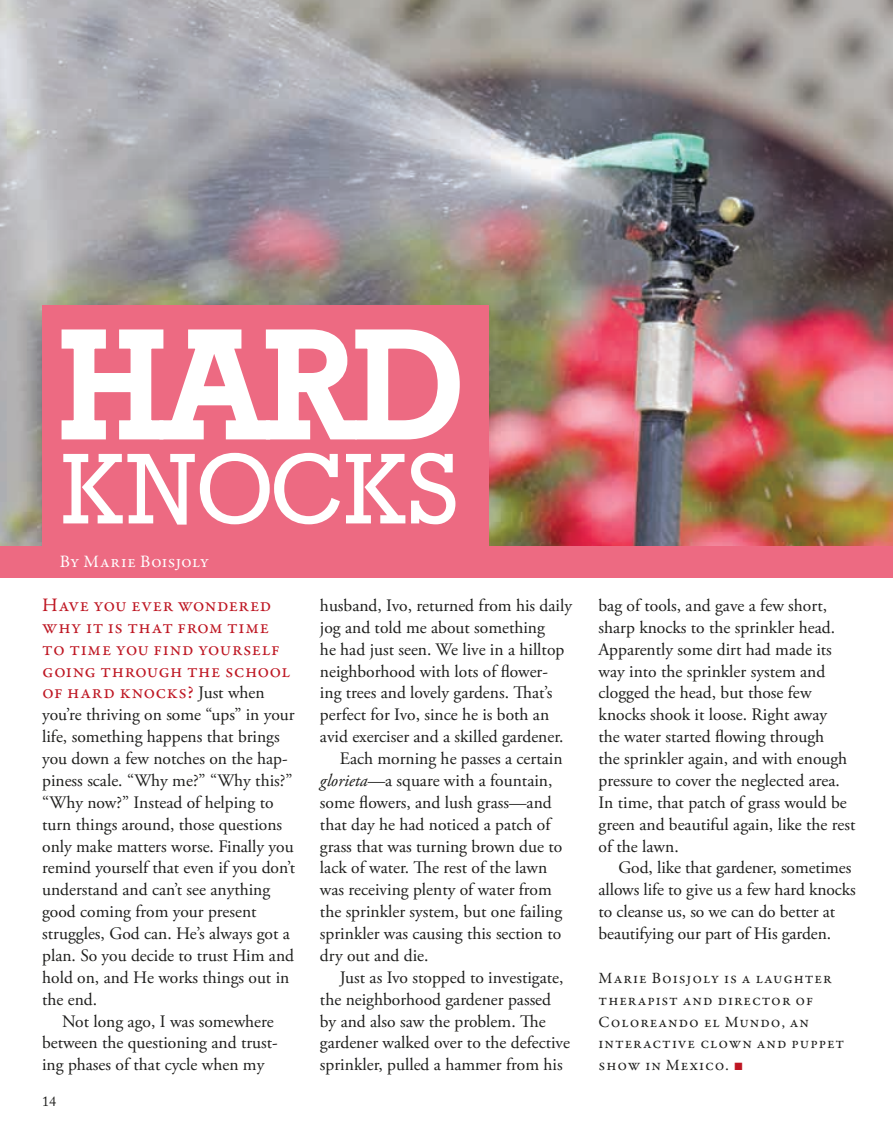
<style>
.page{position:relative;width:893px;height:1141px;background:#fff}
.page>*{position:absolute;margin:0;border:0;box-sizing:border-box;transform-origin:0 0}
.t1{font:134.75px "Pro UN";color:#fff}
.t2{font:91px "Pro UN";color:#fff}
.t3{font:19.25px/21.9px "Garamond Premr Pro";letter-spacing:.02em;color:#be1622}
.t4{font:17.5px/21.9px "Adobe Garamond Pro";color:#1d1d1b}
.t5{font:17.5px "Garamond Premr Pro";letter-spacing:.025em;color:#fff}
.t6{font:15.75px/21.9px "Garamond Premr Pro";letter-spacing:.06em;color:#1d1d1b}
.t7{font:14px "Adobe Caslon Pro";color:#1d1d1b}
.s1{font-family:"Adobe Garamond Pro";font-size:17.5px;color:#1d1d1b}
.s2{font-style:italic}
.s3{font-family:"Arial";color:#be1622}
</style>
<div class="page">
<img style="left:0;top:0;width:893px;height:546px">
<div style="left:0;top:546px;width:893px;height:32px;background:#ed6a82"></div>
<div style="left:42px;top:305px;width:446px;height:265px;background:#ed6a82"></div>
<svg style="left:61px;top:329px;width:399px;height:111px"></svg>
<h1 class="t1" style="left:60px;top:305px;width:401px">HARD</h1>
<h2 class="t2" style="left:60px;top:435px;width:401px">KNOCKS</h2>
<p class="t5" style="left:60px;top:551px;width:151px">By Marie Boisjoly</p>
<p class="t3" style="left:42px;top:594px;width:250px">Have you ever wondered why it is that from time to time you find yourself going through the school of hard knocks? <span class="s1">Just when</span></p>
<p class="t4" style="left:42px;top:704px;width:254px">you’re thriving on some “ups” in your life, something happens that brings you down a few notches on the hap&shy;piness scale. “Why me?” “Why this?” “Why now?” Instead of helping to turn things around, those questions only make matters worse. Finally you remind yourself that even if you don’t understand and can’t see anything good coming from your present struggles, God can. He’s always got a plan. So you decide to trust Him and hold on, and He works things out in the end.</p>
<p class="t4" style="left:42px;top:1011px;width:237px;text-indent:20px">Not long ago, I was somewhere between the questioning and trust&shy;ing phases of that cycle when my</p>
<p class="t7" style="left:42px;top:1093px;width:15px">14</p>
<p class="t4" style="left:320px;top:595px;width:254px">husband, Ivo, returned from his daily</p>
<p class="t4" style="left:320px;top:617px;width:226px">jog and told me about something</p>
<p class="t4" style="left:320px;top:639px;width:246px">he had just seen. We live in a hilltop</p>
<p class="t4" style="left:320px;top:661px;width:230px">neighborhood with lots of flower-</p>
<p class="t4" style="left:320px;top:683px;width:234px">ing trees and lovely gardens. That’s</p>
<p class="t4" style="left:320px;top:704px;width:231px">perfect for Ivo, since he is both an</p>
<p class="t4" style="left:320px;top:726px;width:245px">avid exerciser and a skilled gardener.</p>
<p class="t4" style="left:340px;top:748px;width:224px">Each morning he passes a certain</p>
<p class="t4" style="left:320px;top:770px;width:234px"><span class="s2">glorieta</span>—a square with a fountain,</p>
<p class="t4" style="left:320px;top:792px;width:233px">some flowers, and lush grass—and</p>
<p class="t4" style="left:320px;top:814px;width:232px">that day he had noticed a patch of</p>
<p class="t4" style="left:320px;top:836px;width:244px">grass that was turning brown due to</p>
<p class="t4" style="left:320px;top:858px;width:229px">lack of water. The rest of the lawn</p>
<p class="t4" style="left:320px;top:879px;width:233px">was receiving plenty of water from</p>
<p class="t4" style="left:320px;top:901px;width:244px">the sprinkler system, but one failing</p>
<p class="t4" style="left:320px;top:923px;width:243px">sprinkler was causing this section to</p>
<p class="t4" style="left:320px;top:945px;width:110px">dry out and die.</p>
<p class="t4" style="left:340px;top:967px;width:225px">Just as Ivo stopped to investigate,</p>
<p class="t4" style="left:320px;top:989px;width:233px">the neighborhood gardener passed</p>
<p class="t4" style="left:320px;top:1011px;width:227px">by and also saw the problem. The</p>
<p class="t4" style="left:320px;top:1033px;width:252px">gardener walked over to the defective</p>
<p class="t4" style="left:320px;top:1054px;width:244px">sprinkler, pulled a hammer from his</p>
<p class="t4" style="left:599px;top:595px;width:258px">bag of tools, and gave a few short, sharp knocks to the sprinkler head.<br>Apparently some dirt had made its way into the sprinkler system and clogged the head, but those few knocks shook it loose. Right away<br>the water started flowing through<br>the sprinkler again, and with enough pressure to cover the neglected area.<br>In time, that patch of grass would be green and beautiful again, like the rest of the lawn.</p>
<p class="t4" style="left:599px;top:858px;width:259px;text-indent:20px">God, like that gardener, sometimes allows life to give us a few hard knocks to cleanse us, so we can do better at beautifying our part of His garden.</p>
<p class="t6" style="left:598px;top:967px;width:247px">Marie Boisjoly is a laughter therapist and director of<br>Coloreando el Mundo, an interactive clown and puppet show in Mexico. <span class="s3">■</span></p>
</div>
